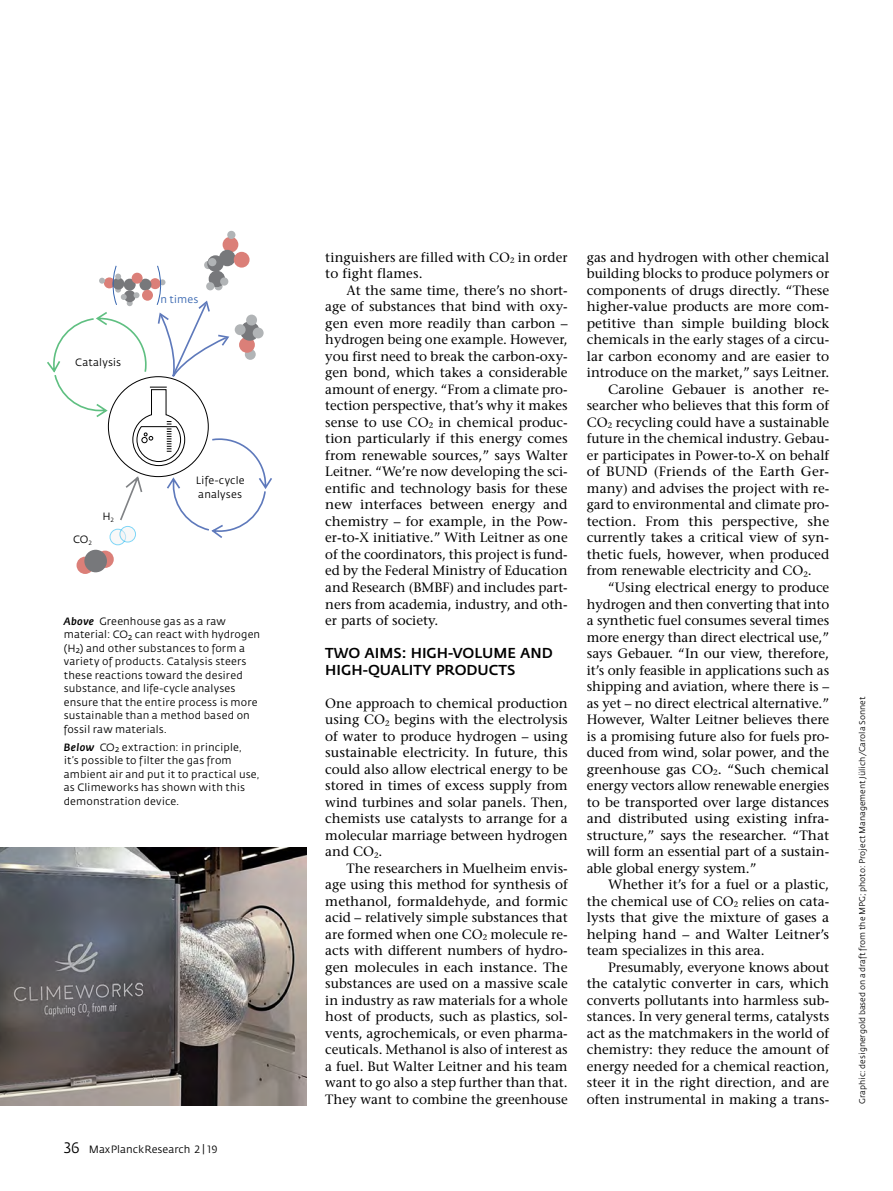
<style>
.page{position:relative;width:893px;height:1191px;background:#fff}
.page>*{position:absolute;margin:0;border:0;box-sizing:border-box;transform-origin:0 0}
.t1{font:500 14.25px/16.5px "Fedra Sans";color:#000}
.t2{font:13.5px/16.5px "Stone Serif";color:#000;text-align:justify}
.t3{font:10.5px/13.5px "Fedra Sans";letter-spacing:.01em;color:#000}
.t4{font:10.5px "Fedra Sans";letter-spacing:.005em;color:#3564af}
.t5{font:8.25px "Fedra Sans";color:#000}
.s1{font-weight:500;font-style:italic}
.s2{font-family:"Fedra Sans Book SC";font-size:15px}
.s3{font-family:"Fedra Sans Book SC"}
</style>
<div class="page">
<img style="left:0;top:847px;width:306px;height:259px">
<div style="left:110px;top:529px;width:16px;height:16px;border:1px solid #00aeef;border-radius:50%"></div>
<div style="left:120px;top:526px;width:16px;height:16px;border:1px solid #00aeef;border-radius:50%"></div>
<div style="left:77px;top:556px;width:17px;height:18px;background:#db7f78;border-radius:50%"></div>
<svg style="left:96px;top:550px;width:18px;height:18px"></svg>
<div style="left:84px;top:550px;width:23px;height:22px;background:#77787b;border-radius:50%"></div>
<div style="left:204px;top:261px;width:8px;height:8px;background:#b1b4b6;border-radius:50%"></div>
<div style="left:223px;top:237px;width:15px;height:15px;background:#db7f78;border-radius:50%"></div>
<div style="left:219px;top:250px;width:16px;height:16px;background:#77787b;border-radius:50%"></div>
<div style="left:207px;top:255px;width:17px;height:17px;background:#77787b;border-radius:50%"></div>
<div style="left:227px;top:231px;width:8px;height:8px;background:#b1b4b6;border-radius:50%"></div>
<div style="left:208px;top:258px;width:8px;height:8px;background:#b1b4b6;border-radius:50%"></div>
<div style="left:234px;top:252px;width:16px;height:16px;background:#db7f78;border-radius:50%"></div>
<svg style="left:47px;top:265px;width:225px;height:275px"></svg>
<p class="t3" style="left:75px;top:356px;width:47px">Catalysis</p>
<p class="t4" style="left:160px;top:293px;width:39px">n times</p>
<p class="t3" style="left:73px;top:532px;width:20px">CO<sub>2</sub></p>
<p class="t3" style="left:102px;top:509px;width:13px">H<sub>2</sub></p>
<p class="t3" style="left:196px;top:474px;width:50px">Life-cycle analyses</p>
<p class="t3" style="left:64px;top:614px;width:198px"><span class="s1">Above</span> Greenhouse gas as a raw material: CO<sub>2</sub> can react with hydrogen (H<sub>2</sub>) and other substances to form a variety of products. Catalysis steers these reactions toward the desired substance, and life-cycle analyses ensure that the entire process is more sustainable than a method based on fossil raw materials.</p>
<p class="t3" style="left:64px;top:740px;width:197px"><span class="s1">Below</span> CO<sub>2</sub> extraction: in principle,<br>it’s possible to filter the gas from ambient air and put it to practical use, as Climeworks has shown with this demonstration device.</p>
<p class="t3" style="left:64px;top:1143px;width:155px"><span class="s2">36</span> MaxPlanckResearch <span class="s3">2 | 19</span></p>
<p class="t2" style="left:325px;top:249px;width:244px">tinguishers are filled with CO<sub>2</sub> in order to fight flames.</p>
<p class="t2" style="left:325px;top:282px;width:244px;text-indent:21px">At the same time, there’s no short&shy;age of substances that bind with oxy&shy;gen even more readily than carbon – hydrogen being one example. However, you first need to break the carbon-oxy&shy;gen bond, which takes a considerable amount of energy. “From a climate pro&shy;tection perspective, that’s why it makes sense to use CO<sub>2</sub> in chemical produc&shy;tion particularly if this energy comes from renewable sources,” says Walter Leitner. “We’re now developing the sci&shy;entific and technology basis for these new interfaces between energy and chemistry – for example, in the Pow&shy;er-to-X initiative.” With Leitner as one of the coordinators, this project is fund&shy;ed by the Federal Ministry of Education and Research (BMBF) and includes part&shy;ners from academia, industry, and oth&shy;er parts of society.</p>
<p class="t1" style="left:325px;top:645px;width:229px">TWO AIMS: HIGH-VOLUME AND<br>HIGH-QUALITY PRODUCTS</p>
<p class="t2" style="left:325px;top:694px;width:244px">One approach to chemical production using CO<sub>2</sub> begins with the electrolysis of water to produce hydrogen – using sustainable electricity. In future, this could also allow electrical energy to be stored in times of excess supply from wind turbines and solar panels. Then, chemists use catalysts to arrange for a molecular marriage between hydrogen and CO<sub>2</sub>.</p>
<p class="t2" style="left:325px;top:859px;width:244px;text-indent:21px">The researchers in Muelheim envis&shy;age using this method for synthesis of methanol, formaldehyde, and formic acid – relatively simple substances that are formed when one CO<sub>2</sub> molecule re&shy;acts with different numbers of hydro&shy;gen molecules in each instance. The substances are used on a massive scale in industry as raw materials for a whole host of products, such as plastics, sol&shy;vents, agrochemicals, or even pharma&shy;ceuticals. Methanol is also of interest as a fuel. But Walter Leitner and his team want to go also a step further than that.<br>They want to combine the greenhouse</p>
<p class="t2" style="left:587px;top:249px;width:244px">gas and hydrogen with other chemical</p>
<p class="t2" style="left:587px;top:265px;width:244px">building blocks to produce polymers or</p>
<p class="t2" style="left:587px;top:282px;width:244px">components of drugs directly. “These</p>
<p class="t2" style="left:587px;top:298px;width:244px">higher-value products are more com-</p>
<p class="t2" style="left:587px;top:315px;width:244px">petitive than simple building block</p>
<p class="t2" style="left:587px;top:331px;width:244px">chemicals in the early stages of a circu-</p>
<p class="t2" style="left:587px;top:348px;width:244px">lar carbon economy and are easier to</p>
<p class="t2" style="left:587px;top:364px;width:244px">introduce on the market,” says Leitner.</p>
<p class="t2" style="left:608px;top:381px;width:223px">Caroline Gebauer is another re-</p>
<p class="t2" style="left:587px;top:397px;width:244px">searcher who believes that this form of</p>
<p class="t2" style="left:587px;top:414px;width:244px">CO<sub>2</sub> recycling could have a sustainable</p>
<p class="t2" style="left:587px;top:430px;width:244px">future in the chemical industry. Gebau-</p>
<p class="t2" style="left:587px;top:447px;width:244px">er participates in Power-to-X on behalf</p>
<p class="t2" style="left:587px;top:463px;width:243px">of BUND (Friends of the Earth Ger-</p>
<p class="t2" style="left:587px;top:480px;width:244px">many) and advises the project with re-</p>
<p class="t2" style="left:587px;top:496px;width:244px">gard to environmental and climate pro-</p>
<p class="t2" style="left:587px;top:513px;width:244px">tection. From this perspective, she</p>
<p class="t2" style="left:587px;top:529px;width:244px">currently takes a critical view of syn-</p>
<p class="t2" style="left:587px;top:546px;width:244px">thetic fuels, however, when produced</p>
<p class="t2" style="left:587px;top:562px;width:226px">from renewable electricity and CO<sub>2</sub>.</p>
<p class="t2" style="left:608px;top:579px;width:223px">“Using electrical energy to produce</p>
<p class="t2" style="left:587px;top:595px;width:244px">hydrogen and then converting that into</p>
<p class="t2" style="left:587px;top:612px;width:244px">a synthetic fuel consumes several times</p>
<p class="t2" style="left:587px;top:628px;width:244px">more energy than direct electrical use,”</p>
<p class="t2" style="left:587px;top:645px;width:244px">says Gebauer. “In our view, therefore,</p>
<p class="t2" style="left:587px;top:661px;width:244px">it’s only feasible in applications such as</p>
<p class="t2" style="left:587px;top:678px;width:244px">shipping and aviation, where there is –</p>
<p class="t2" style="left:587px;top:694px;width:244px">as yet – no direct electrical alternative.”</p>
<p class="t2" style="left:587px;top:711px;width:244px">However, Walter Leitner believes there</p>
<p class="t2" style="left:587px;top:727px;width:244px">is a promising future also for fuels pro-</p>
<p class="t2" style="left:587px;top:744px;width:244px">duced from wind, solar power, and the</p>
<p class="t2" style="left:587px;top:760px;width:244px">greenhouse gas CO<sub>2</sub>. “Such chemical</p>
<p class="t2" style="left:587px;top:777px;width:244px">energy vectors allow renewable energies</p>
<p class="t2" style="left:587px;top:793px;width:244px">to be transported over large distances</p>
<p class="t2" style="left:587px;top:810px;width:244px">and distributed using existing infra-</p>
<p class="t2" style="left:587px;top:826px;width:244px">structure,” says the researcher. “That</p>
<p class="t2" style="left:587px;top:843px;width:244px">will form an essential part of a sustain-</p>
<p class="t2" style="left:587px;top:859px;width:171px">able global energy system.”</p>
<p class="t2" style="left:608px;top:876px;width:223px">Whether it’s for a fuel or a plastic,</p>
<p class="t2" style="left:587px;top:892px;width:244px">the chemical use of CO<sub>2</sub> relies on cata-</p>
<p class="t2" style="left:587px;top:909px;width:244px">lysts that give the mixture of gases a</p>
<p class="t2" style="left:587px;top:925px;width:244px">helping hand – and Walter Leitner’s</p>
<p class="t2" style="left:587px;top:942px;width:179px">team specializes in this area.</p>
<p class="t2" style="left:608px;top:958px;width:223px">Presumably, everyone knows about</p>
<p class="t2" style="left:587px;top:975px;width:244px">the catalytic converter in cars, which</p>
<p class="t2" style="left:587px;top:991px;width:244px">converts pollutants into harmless sub-</p>
<p class="t2" style="left:587px;top:1008px;width:244px">stances. In very general terms, catalysts</p>
<p class="t2" style="left:587px;top:1024px;width:244px">act as the matchmakers in the world of</p>
<p class="t2" style="left:587px;top:1041px;width:244px">chemistry: they reduce the amount of</p>
<p class="t2" style="left:587px;top:1057px;width:244px">energy needed for a chemical reaction,</p>
<p class="t2" style="left:587px;top:1074px;width:244px">steer it in the right direction, and are</p>
<p class="t2" style="left:587px;top:1090px;width:244px">often instrumental in making a trans-</p>
<p class="t5" style="left:858px;top:1103px;width:408px;rotate:-90deg">Graphic: designergold based on a draft from the MPG; photo: Project Management Jülich/Carola Sonnet</p>
</div>
